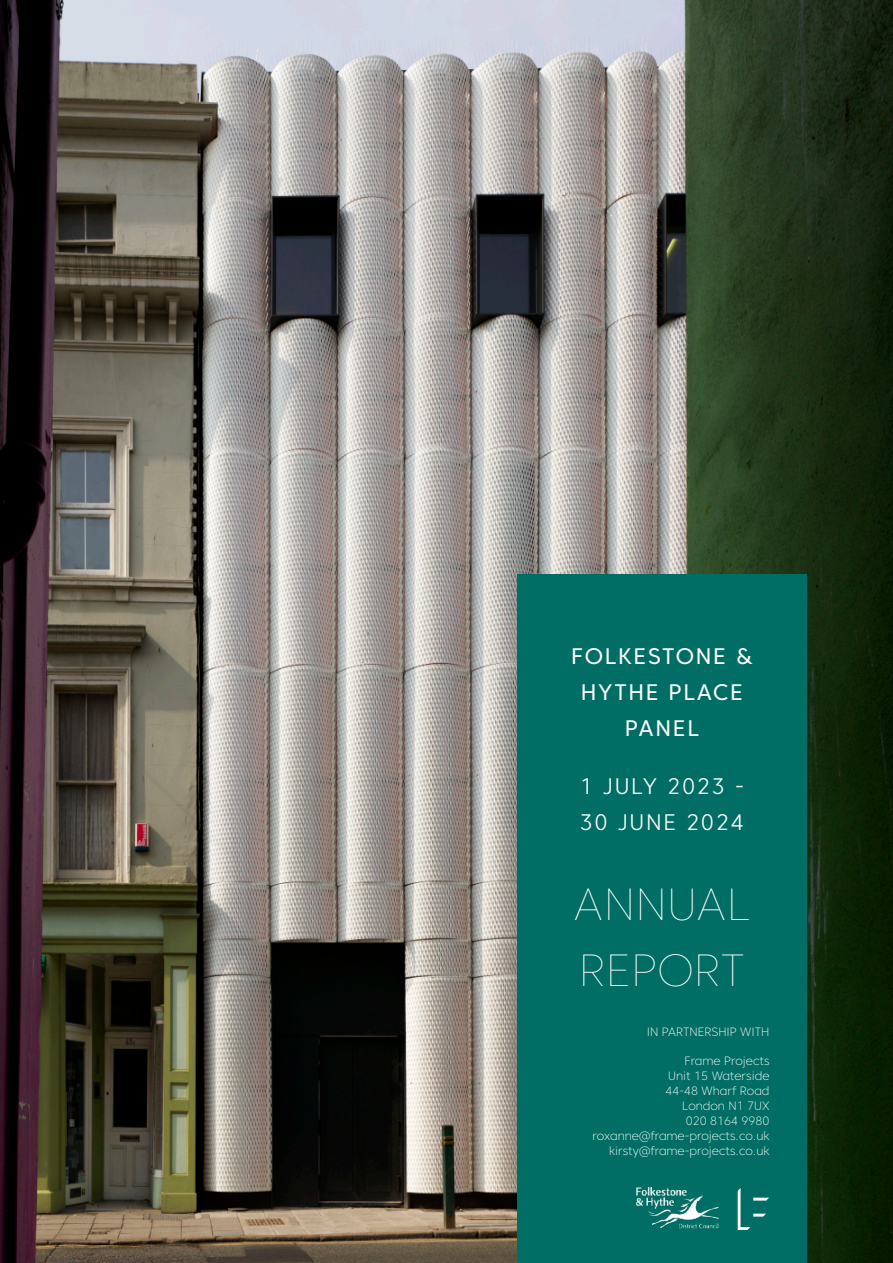
<style>
.page{position:relative;width:893px;height:1263px;background:#fff}
.page>*{position:absolute;margin:0;border:0;box-sizing:border-box;transform-origin:0 0}
.t1{font:100 45px "Core Sans C 15";letter-spacing:.02em;color:#fff}
.t2{font:22.5px "Core Sans C 45";letter-spacing:.075em;color:#fafafa}
.t3{font:300 22.5px "Core Sans C 35";letter-spacing:.075em;color:#fafafa}
.t4{font:200 12px "Core Sans C 25";color:#fff}
</style>
<div class="page">
<img style="left:0;top:0;width:893px;height:1263px">
<div style="left:517px;top:574px;width:289px;height:689px;background:#006e64"></div>
<svg style="left:738px;top:1188px;width:31px;height:42px"></svg>
<img style="left:636px;top:1188px;width:82px;height:41px">
<p class="t2" style="left:571px;top:647px;width:183px">FOLKESTONE &amp;</p>
<p class="t2" style="left:581px;top:683px;width:163px">HYTHE PLACE</p>
<p class="t2" style="left:625px;top:719px;width:76px">PANEL</p>
<p class="t3" style="left:580px;top:778px;width:166px">1 JULY 2023 -</p>
<p class="t3" style="left:580px;top:814px;width:166px">30 JUNE 2024</p>
<p class="t1" style="left:573px;top:888px;width:178px">ANNUAL</p>
<p class="t1" style="left:579px;top:954px;width:167px">REPORT</p>
<p class="t4" style="left:647px;top:1028px;width:124px">IN PARTNERSHIP WITH</p>
<p class="t4" style="left:684px;top:1056px;width:86px">Frame Projects</p>
<p class="t4" style="left:668px;top:1071px;width:103px">Unit 15 Waterside</p>
<p class="t4" style="left:665px;top:1086px;width:106px">44-48 Wharf Road</p>
<p class="t4" style="left:682px;top:1101px;width:89px">London N1 7UX</p>
<p class="t4" style="left:686px;top:1116px;width:85px">020 8164 9980</p>
<p class="t4" style="left:592px;top:1131px;width:179px">roxanne@frame-projects.co.uk</p>
<p class="t4" style="left:609px;top:1146px;width:162px">kirsty@frame-projects.co.uk</p>
</div>
